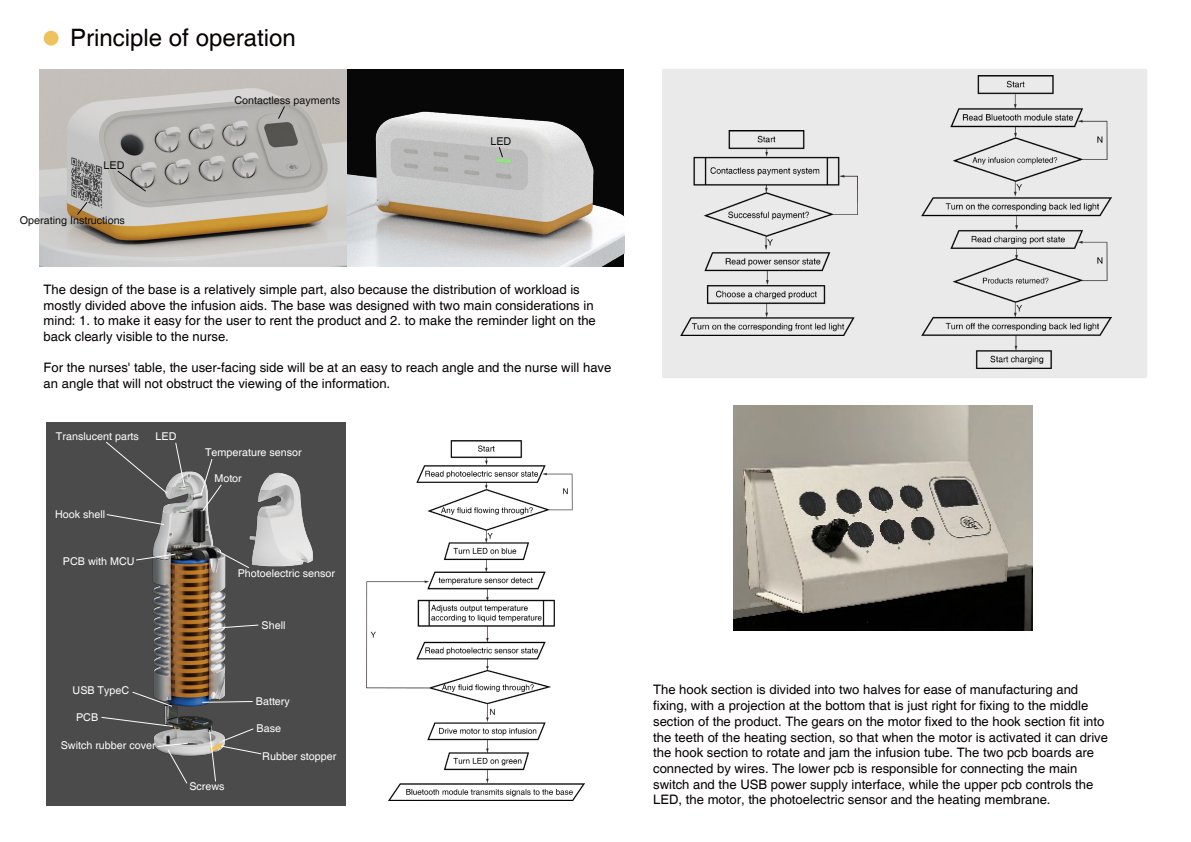
<style>
.page{position:relative;width:1191px;height:842px;background:#fff}
.page>*{position:absolute;margin:0;border:0;box-sizing:border-box;transform-origin:0 0}
.t1{font:24px "Helvetica";color:#060001}
.t2{font:13.1px/15.7px "Helvetica";color:#060001}
.t3{font:10.7px "Helvetica";color:#fcfdfd}
.t4{font:10.7px "Helvetica";color:#111}
</style>
<div class="page">
<img style="left:40px;top:69px;width:584px;height:198px">
<div style="left:44px;top:31px;width:15px;height:15px;background:#efc25e;border-radius:50%"></div>
<div style="left:662px;top:69px;width:485px;height:309px;background:#eaeaea;border-radius:2px"></div>
<img style="left:921px;top:76px;width:190px;height:293px">
<img style="left:680px;top:131px;width:178px;height:205px">
<img style="left:367px;top:441px;width:218px;height:359px">
<div style="left:46px;top:422px;width:300px;height:384px;background:#4c4b4c"></div>
<img style="left:152px;top:471px;width:74px;height:285px">
<svg style="left:157px;top:743px;width:31px;height:41px"></svg>
<svg style="left:101px;top:717px;width:72px;height:10px"></svg>
<svg style="left:136px;top:553px;width:40px;height:8px"></svg>
<svg style="left:175px;top:442px;width:10px;height:45px"></svg>
<svg style="left:106px;top:514px;width:59px;height:11px"></svg>
<svg style="left:106px;top:441px;width:62px;height:53px"></svg>
<svg style="left:200px;top:459px;width:22px;height:52px"></svg>
<svg style="left:132px;top:691px;width:41px;height:16px"></svg>
<svg style="left:202px;top:701px;width:51px;height:2px"></svg>
<svg style="left:208px;top:624px;width:51px;height:5px"></svg>
<svg style="left:216px;top:550px;width:29px;height:18px"></svg>
<img style="left:245px;top:472px;width:68px;height:96px">
<svg style="left:206px;top:728px;width:56px;height:54px"></svg>
<svg style="left:117px;top:170px;width:29px;height:22px"></svg>
<svg style="left:498px;top:146px;width:5px;height:12px"></svg>
<svg style="left:278px;top:106px;width:7px;height:13px"></svg>
<svg style="left:77px;top:202px;width:11px;height:13px"></svg>
<img style="left:733px;top:406px;width:300px;height:225px">
<h1 class="t1" style="left:70px;top:23px;width:227px">Principle of operation</h1>
<p class="t4" style="left:104px;top:159px;width:22px">LED</p>
<p class="t4" style="left:20px;top:214px;width:107px">Operating Instructions</p>
<p class="t4" style="left:234px;top:94px;width:107px">Contactless payments</p>
<p class="t4" style="left:490px;top:135px;width:22px">LED</p>
<p class="t2" style="left:44px;top:282px;width:554px">The design of the base is a relatively simple part, also because the distribution of workload is mostly divided above the infusion aids. The base was designed with two main considerations in mind: 1. to make it easy for the user to rent the product and 2. to make the reminder light on the back clearly visible to the nurse.</p>
<p class="t2" style="left:44px;top:360px;width:569px">For the nurses' table, the user-facing side will be at an easy to reach angle and the nurse will have an angle that will not obstruct the viewing of the information.</p>
<p class="t3" style="left:56px;top:430px;width:85px">Translucent parts</p>
<p class="t3" style="left:156px;top:430px;width:22px">LED</p>
<p class="t3" style="left:55px;top:508px;width:52px">Hook shell</p>
<p class="t3" style="left:63px;top:555px;width:73px">PCB with MCU</p>
<p class="t3" style="left:205px;top:446px;width:98px">Temperature sensor</p>
<p class="t3" style="left:214px;top:472px;width:29px">Motor</p>
<p class="t3" style="left:238px;top:567px;width:99px">Photoelectric sensor</p>
<p class="t3" style="left:261px;top:619px;width:25px">Shell</p>
<p class="t3" style="left:73px;top:684px;width:58px">USB TypeC</p>
<p class="t3" style="left:76px;top:711px;width:24px">PCB</p>
<p class="t3" style="left:61px;top:739px;width:96px">Switch rubber cover</p>
<p class="t3" style="left:189px;top:780px;width:37px">Screws</p>
<p class="t3" style="left:256px;top:695px;width:36px">Battery</p>
<p class="t3" style="left:257px;top:722px;width:26px">Base</p>
<p class="t3" style="left:262px;top:750px;width:76px">Rubber stopper</p>
<p class="t2" style="left:653px;top:682px;width:456px">The hook section is divided into two halves for ease of manufacturing and fixing, with a projection at the bottom that is just right for fixing to the middle section of the product. The gears on the motor fixed to the hook section fit into the teeth of the heating section, so that when the motor is activated it can drive the hook section to rotate and jam the infusion tube. The two pcb boards are connected by wires. The lower pcb is responsible for connecting the main switch and the USB power supply interface, while the upper pcb controls the LED, the motor, the photoelectric sensor and the heating membrane.</p>
</div>
